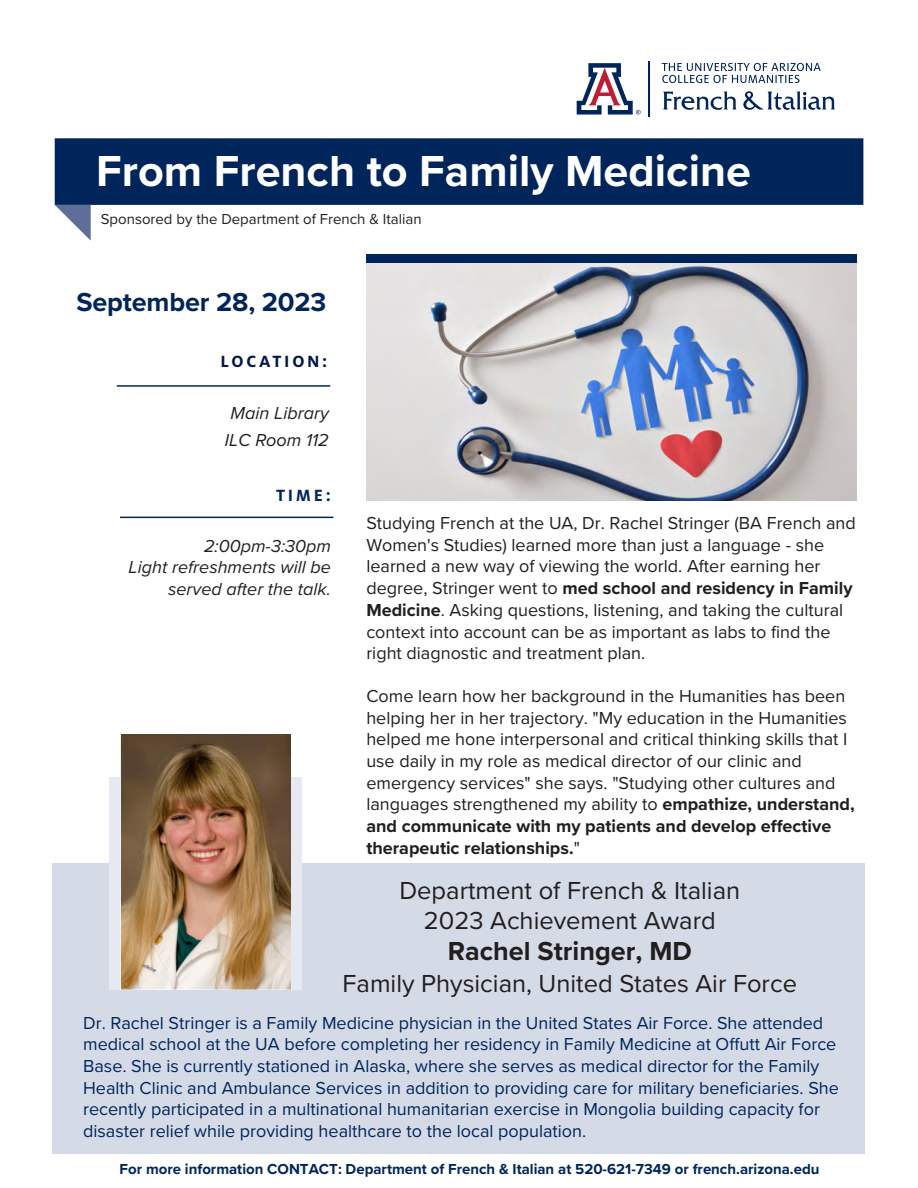
<style>
.page{position:relative;width:918px;height:1188px;background:#fff}
.page>*{position:absolute;margin:0;border:0;box-sizing:border-box;transform-origin:0 0}
.t1{font:700 45px "Proxima Nova";color:#fff}
.t2{font:700 27px "Proxima Nova";color:#221e1f}
.H3_italics_red{font:700 27px "Proxima Nova";letter-spacing:-.005em;color:#00255b}
.t3{font:25.5px/30.6px "Proxima Nova";color:#221e1f;text-align:center}
.t4{font:18px/21.8px "Proxima Nova";color:#221e1f}
.t5{font:18px/21.8px "Proxima Nova";color:#00265c}
.tiny_subheading_ital{font:italic 18px/21.5px "Proxima Nova";color:#231f20;text-align:center}
.H2_Red{font:700 18px "Milo OT";letter-spacing:.15em;color:#001649}
.H2_Red-2{font:700 18px "Milo OT";color:#00255b}
.t6{font:700 15px "Proxima Nova";color:#00255b}
.tiny_sub_heading{font:15px "Proxima Nova";color:#231f20}
.s1{font-weight:700}
</style>
<div class="page">
<div style="left:53px;top:863px;width:812px;height:291px;background:#d5dae7"></div>
<hr style="left:117px;top:385px;width:213px;height:2px;background:#00255b">
<hr style="left:120px;top:517px;width:213px;height:1px;background:#00255b">
<div style="left:55px;top:138px;width:808px;height:67px;background:#00255b"></div>
<svg style="left:55px;top:205px;width:36px;height:36px"></svg>
<div style="left:367px;top:254px;width:490px;height:9px;background:#00255b"></div>
<svg style="left:576px;top:63px;width:65px;height:52px"></svg>
<svg style="left:663px;top:91px;width:74px;height:19px"></svg>
<svg style="left:743px;top:91px;width:92px;height:19px"></svg>
<svg style="left:662px;top:63px;width:159px;height:20px"></svg>
<hr style="left:648px;top:61px;width:1px;height:56px;background:#00255b">
<div style="left:109px;top:777px;width:193px;height:213px;background:#e6e9f1"></div>
<img style="left:367px;top:264px;width:490px;height:236px">
<img style="left:121px;top:734px;width:169px;height:256px">
<h1 class="t1" style="left:96px;top:138px;width:656px">From French to Family Medicine</h1>
<p class="tiny_sub_heading" style="left:101px;top:208px;width:322px">Sponsored by the Department of French &amp; Italian</p>
<p class="H3_italics_red" style="left:76px;top:282px;width:252px">September 28, 2023</p>
<p class="H2_Red" style="left:221px;top:351px;width:108px">LOCATION:</p>
<p class="tiny_subheading_ital" style="left:225px;top:398px;width:105px;line-height:27.8px">Main Library<br>ILC Room 112</p>
<p class="H2_Red-2" style="left:276px;top:485px;width:56px">TIME:</p>
<p class="tiny_subheading_ital" style="left:129px;top:534px;width:204px;text-align:right">2:00pm-3:30pm<br>Light refreshments will be served after the talk.</p>
<p class="t4" style="left:366px;top:512px;width:491px">Studying French at the UA, Dr. Rachel Stringer (BA French and Women's Studies) learned more than just a language - she learned a new way of viewing the world. After earning her degree, Stringer went to <span class="s1">med school and residency in Family Medicine</span>. Asking questions, listening, and taking the cultural context into account can be as important as labs to find the right diagnostic and treatment plan.</p>
<p class="t4" style="left:366px;top:684px;width:490px">Come learn how her background in the Humanities has been helping her in her trajectory. "My education in the Humanities helped me hone interpersonal and critical thinking skills that I use daily in my role as medical director of our clinic and emergency services" she says. "Studying other cultures and languages strengthened my ability to <span class="s1">empathize, understand, and communicate with my patients and develop effective therapeutic relationships.</span>"</p>
<h3 class="t3" style="left:399px;top:874px;width:342px">Department of French &amp; Italian<br>2023 Achievement Award</h3>
<h2 class="t2" style="left:448px;top:931px;width:246px">Rachel Stringer, MD</h2>
<h3 class="t3" style="left:343px;top:967px;width:456px">Family Physician, United States Air Force</h3>
<p class="t5" style="left:83px;top:1011px;width:757px">Dr. Rachel Stringer is a Family Medicine physician in the United States Air Force. She attended medical school at the UA before completing her residency in Family Medicine at Offutt Air Force Base. She is currently stationed in Alaska, where she serves as medical director for the Family Health Clinic and Ambulance Services in addition to providing care for military beneficiaries. She recently participated in a multinational humanitarian exercise in Mongolia building capacity for disaster relief while providing healthcare to the local population.</p>
<p class="t6" style="left:120px;top:1157px;width:701px">For more information CONTACT: Department of French &amp; Italian at 520-621-7349 or french.arizona.edu</p>
</div>
